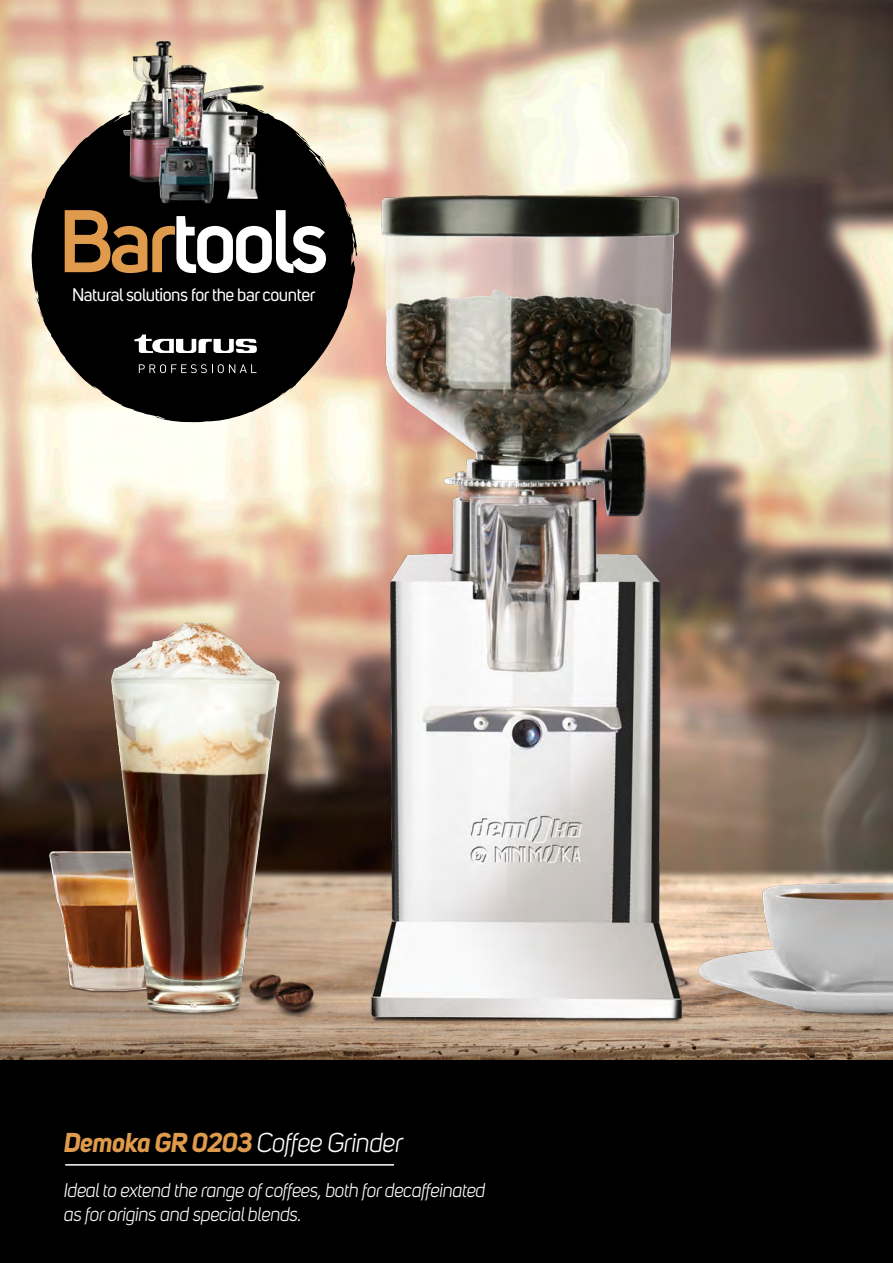
<style>
.page{position:relative;width:893px;height:1263px;background:#fff}
.page>*{position:absolute;margin:0;border:0;box-sizing:border-box;transform-origin:0 0}
.t1{font:italic 27px "Uni Sans";letter-spacing:-.025em;color:#fff}
.t2{font:italic 19.5px "Uni Sans";letter-spacing:-.025em;color:#fff}
.t3{font:18px "Uni Sans";letter-spacing:-.025em;color:#fff}
.s1{font-weight:700;color:#e09a4b}
</style>
<div class="page">
<img style="left:0;top:0;width:893px;height:1060px">
<div style="left:0;top:1060px;width:893px;height:203px;background:#000001"></div>
<svg style="left:31px;top:96px;width:326px;height:326px;background:#534d45"></svg>
<svg style="left:139px;top:364px;width:118px;height:9px"></svg>
<svg style="left:134px;top:334px;width:123px;height:19px"></svg>
<svg style="left:65px;top:210px;width:261px;height:63px"></svg>
<img style="left:111px;top:33px;width:177px;height:177px">
<hr style="left:65px;top:1164px;width:329px;height:1px;background:#fff">
<img style="left:31px;top:877px;width:71px;height:127px">
<img style="left:701px;top:900px;width:192px;height:135px">
<img style="left:701px;top:652px;width:192px;height:248px">
<img style="left:0;top:689px;width:102px;height:188px">
<img style="left:102px;top:606px;width:186px;height:413px">
<img style="left:357px;top:183px;width:344px;height:877px">
<img style="left:239px;top:962px;width:84px;height:56px">
<p class="t3" style="left:72px;top:284px;width:245px">Natural solutions for the bar counter</p>
<p class="t1" style="left:64px;top:1127px;width:341px"><span class="s1">Demoka GR 0203</span> Coffee Grinder</p>
<p class="t2" style="left:64px;top:1179px;width:423px">Ideal to extend the range of coffees, both for decaffeinated</p>
<p class="t2" style="left:64px;top:1203px;width:239px">as for origins and special blends.</p>
</div>
